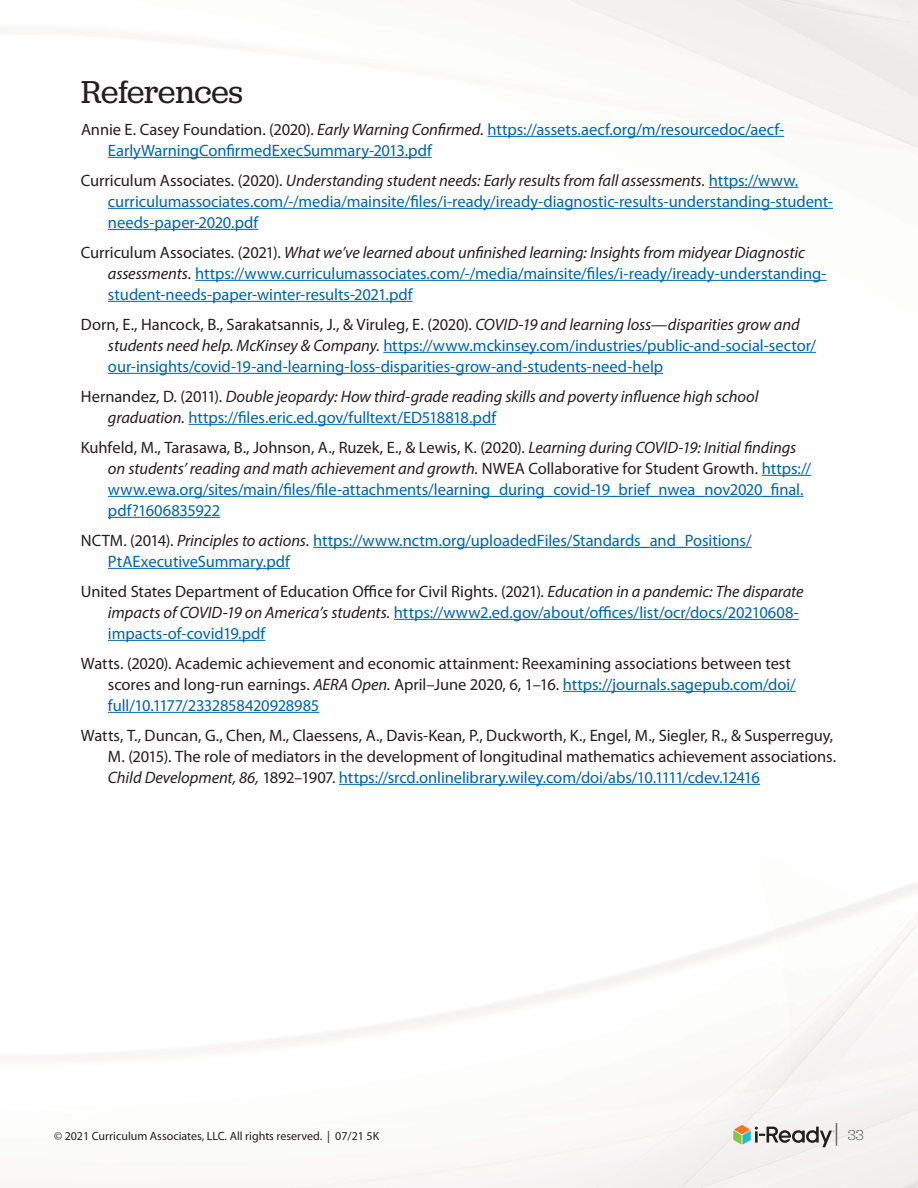
<style>
.page{position:relative;width:918px;height:1188px;background:#fff}
.page>*{position:absolute;margin:0;border:0;box-sizing:border-box;transform-origin:0 0}
.t1{font:33px "Jubilat";color:#231f20}
.t2{font:16.5px/21px "Myriad Pro";letter-spacing:-.005em;color:#0064a8}
.t3{font:16.5px/21px "Myriad Pro";letter-spacing:-.005em;color:#231f20}
.t4{font:italic 16.5px/21px "Myriad Pro";letter-spacing:-.005em;color:#231f20}
.t5{font:300 15px "Jubilat";color:#58595b}
.t6{font:12px "Myriad Pro";color:#231f20}
.s1{color:#231f20}
.s2{font-style:italic;color:#231f20}
.s3{font-style:normal}
.s4{font-style:normal;color:#0064a8}
.s5{font-style:italic}
.s6{color:#0064a8}
.s7{font-size:27px}
</style>
<div class="page">
<img style="left:725px;top:611px;width:64px;height:174px">
<img style="left:728px;top:1034px;width:59px;height:7px">
<img style="left:903px;top:891px;width:15px;height:39px">
<img style="left:787px;top:937px;width:130px;height:122px">
<img style="left:908px;top:937px;width:10px;height:30px">
<img style="left:717px;top:1041px;width:71px;height:47px">
<div style="left:788px;top:930px;width:120px;height:138px;background:#f8f7f6"></div>
<img style="left:906px;top:900px;width:12px;height:37px">
<img style="left:807px;top:1059px;width:111px;height:9px">
<div style="left:784px;top:1167px;width:127px;height:21px;background:#f2efee"></div>
<div style="left:764px;top:1068px;width:154px;height:99px;background:#f5f3f2"></div>
<img style="left:911px;top:1066px;width:7px;height:47px">
<div style="left:535px;top:1132px;width:38px;height:56px;background:#f7f6f5"></div>
<div style="left:676px;top:1105px;width:108px;height:83px;background:#f5f3f2"></div>
<img style="left:777px;top:1100px;width:30px;height:25px">
<div style="left:573px;top:1111px;width:186px;height:77px;background:#f5f3f2"></div>
<img style="left:703px;top:26px;width:215px;height:81px">
<img style="left:645px;top:0;width:6px;height:9px">
<img style="left:821px;top:26px;width:97px;height:7px">
<div style="left:651px;top:0;width:267px;height:26px;background:#f2efee"></div>
<svg style="left:733px;top:1125px;width:101px;height:22px"></svg>
<hr style="left:488px;top:136px;width:296px;height:1px;background:#0064a8">
<hr style="left:108px;top:157px;width:324px;height:1px;background:#0064a8">
<hr style="left:709px;top:187px;width:89px;height:1px;background:#0064a8">
<hr style="left:108px;top:208px;width:725px;height:1px;background:#0064a8">
<hr style="left:108px;top:229px;width:150px;height:1px;background:#0064a8">
<hr style="left:195px;top:280px;width:632px;height:1px;background:#0064a8">
<hr style="left:108px;top:301px;width:305px;height:1px;background:#0064a8">
<hr style="left:383px;top:352px;width:433px;height:1px;background:#0064a8">
<hr style="left:108px;top:373px;width:555px;height:1px;background:#0064a8">
<hr style="left:189px;top:424px;width:307px;height:1px;background:#0064a8">
<hr style="left:762px;top:475px;width:49px;height:1px;background:#0064a8">
<hr style="left:108px;top:496px;width:696px;height:1px;background:#0064a8">
<hr style="left:108px;top:517px;width:112px;height:1px;background:#0064a8">
<hr style="left:313px;top:547px;width:439px;height:1px;background:#0064a8">
<hr style="left:108px;top:568px;width:182px;height:1px;background:#0064a8">
<hr style="left:394px;top:619px;width:405px;height:1px;background:#0064a8">
<hr style="left:108px;top:640px;width:157px;height:1px;background:#0064a8">
<hr style="left:563px;top:691px;width:233px;height:1px;background:#0064a8">
<hr style="left:108px;top:712px;width:211px;height:1px;background:#0064a8">
<hr style="left:339px;top:784px;width:421px;height:1px;background:#0064a8">
<h1 class="t1" style="left:81px;top:71px;width:164px">References</h1>
<p class="t2" style="left:108px;top:119px;width:678px;text-indent:-27px"><span class="s1">Annie E. Casey Foundation. (2020).</span> <span class="s2">Early Warning Confirmed.</span> https://assets.aecf.org/m/resourcedoc/aecf-<br>EarlyWarningConfirmedExecSummary-2013.pdf</p>
<p class="t2" style="left:108px;top:170px;width:726px;text-indent:-27px"><span class="s1">Curriculum Associates. (2020).</span> <span class="s2">Understanding student needs: Early results from fall assessments.</span> https://www. curriculumassociates.com/-/media/mainsite/files/i-ready/iready-diagnostic-results-understanding-student&shy;needs-paper-2020.pdf</p>
<p class="t2" style="left:108px;top:242px;width:720px;text-indent:-27px"><span class="s1">Curriculum Associates. (2021).</span> <span class="s2">What we’ve learned about unfinished learning: Insights from midyear Diagnostic assessments.</span> https://www.curriculumassociates.com/-/media/mainsite/files/i-ready/iready-understanding&shy;student-needs-paper-winter-results-2021.pdf</p>
<p class="t2" style="left:108px;top:314px;width:710px;text-indent:-27px"><span class="s1">Dorn, E., Hancock, B., Sarakatsannis, J., &amp; Viruleg, E. (2020).</span> <span class="s2">COVID-19 and learning loss—disparities grow and students need help. McKinsey &amp; Company.</span> https://www.mckinsey.com/industries/public-and-social-sector/ our-insights/covid-19-and-learning-loss-disparities-grow-and-students-need-help</p>
<p class="t4" style="left:108px;top:385px;width:652px;text-indent:-27px"><span class="s3">Hernandez, D. (2011).</span> Double jeopardy: How third-grade reading skills and poverty influence high school graduation. <span class="s4">https://files.eric.ed.gov/fulltext/ED518818.pdf</span></p>
<p class="t2" style="left:108px;top:437px;width:705px;text-indent:-27px"><span class="s1">Kuhfeld, M., Tarasawa, B., Johnson, A., Ruzek, E., &amp; Lewis, K. (2020).</span> <span class="s2">Learning during COVID-19: Initial findings on students’ reading and math achievement and growth.</span> <span class="s1">NWEA Collaborative for Student Growth.</span> https:// www.ewa.org/sites/main/files/file-attachments/learning_during_covid-19_brief_nwea_nov2020_final. pdf?1606835922</p>
<p class="t2" style="left:108px;top:530px;width:645px;text-indent:-27px"><span class="s1">NCTM. (2014).</span> <span class="s2">Principles to actions.</span> https://www.nctm.org/uploadedFiles/Standards_and_Positions/<br>PtAExecutiveSummary.pdf</p>
<p class="t2" style="left:108px;top:581px;width:697px;text-indent:-27px"><span class="s1">United States Department of Education Office for Civil Rights. (2021).</span> <span class="s2">Education in a pandemic: The disparate impacts of COVID-19 on America’s students.</span> https://www2.ed.gov/about/offices/list/ocr/docs/20210608- impacts-of-covid19.pdf</p>
<p class="t3" style="left:108px;top:653px;width:689px;text-indent:-27px">Watts. (2020). Academic achievement and economic attainment: Reexamining associations between test scores and long-run earnings. <span class="s5">AERA Open.</span> April–June 2020, 6, 1–16. <span class="s6">https://journals.sagepub.com/doi/ full/10.1177/2332858420928985</span></p>
<p class="t3" style="left:108px;top:725px;width:730px;text-indent:-27px">Watts, T., Duncan, G., Chen, M., Claessens, A., Davis-Kean, P., Duckworth, K., Engel, M., Siegler, R., &amp; Susperreguy,<br>M. (2015). The role of mediators in the development of longitudinal mathematics achievement associations.<br><span class="s5">Child Development, 86,</span> 1892–1907. <span class="s6">https://srcd.onlinelibrary.wiley.com/doi/abs/10.1111/cdev.12416</span></p>
<p class="t6" style="left:54px;top:1129px;width:327px">© 2021 Curriculum Associates, LLC. All rights reserved. | 07/21 5K</p>
<p class="t5" style="left:835px;top:1125px;width:31px"><span class="s7">|</span> 33</p>
</div>
